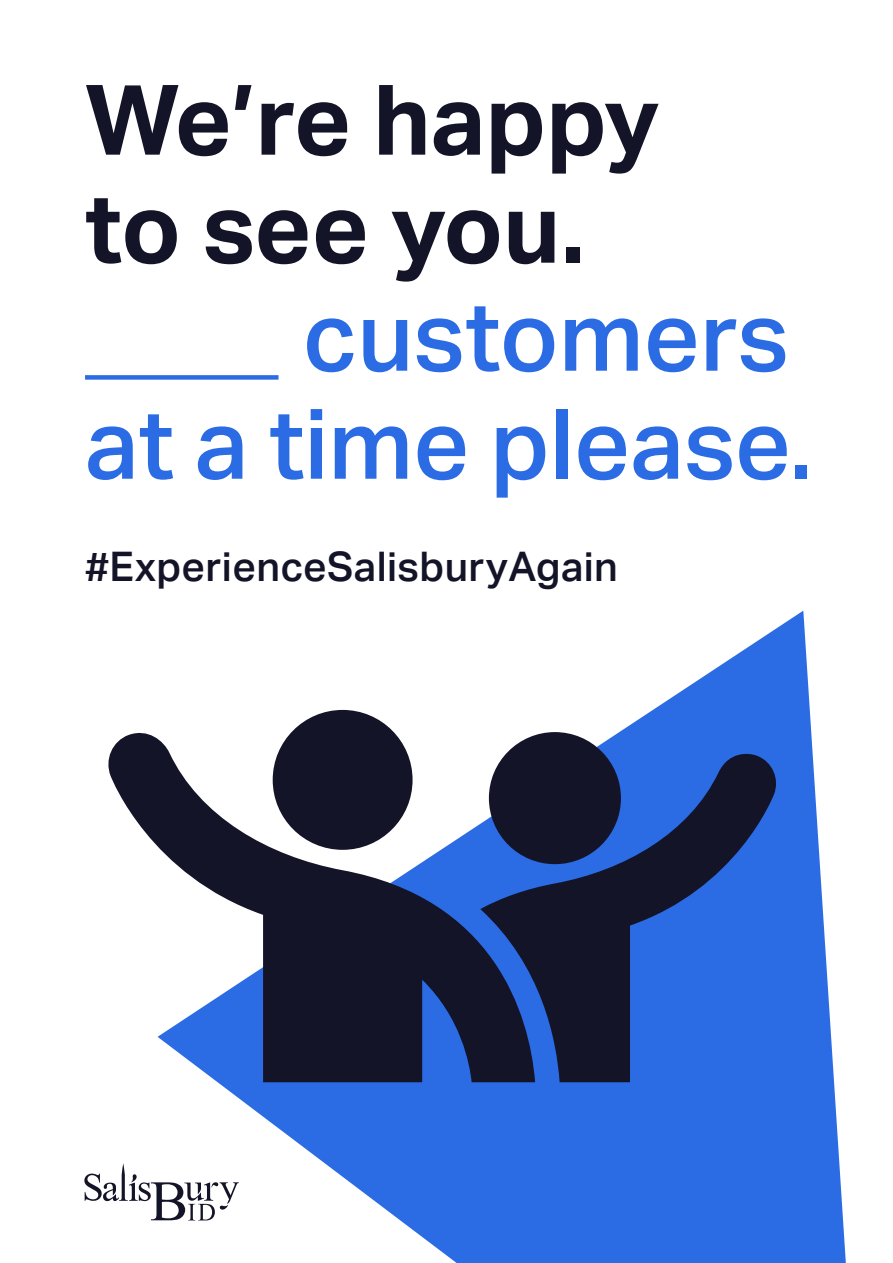
<style>
.page{position:relative;width:893px;height:1263px;background:#fff}
.page>*{position:absolute;margin:0;border:0;box-sizing:border-box;transform-origin:0 0}
.t1{font:500 97.5px "Aktiv Grotesk";color:#2b6ce5}
.t2{font:700 97.5px "Aktiv Grotesk";letter-spacing:-.01em;color:#141429}
.t3{font:500 40.8px "Aktiv Grotesk";letter-spacing:.01em;color:#141429}
</style>
<div class="page">
<svg style="left:158px;top:611px;width:688px;height:652px;fill:#2b6ce5"></svg>
<svg style="left:84px;top:1163px;width:155px;height:57px"></svg>
<div style="left:489px;top:732px;width:132px;height:132px;background:#141429;border-radius:50%"></div>
<svg style="left:535px;top:751px;width:245px;height:331px;background:#20428c"></svg>
<div style="left:273px;top:710px;width:140px;height:140px;background:#141429;border-radius:50%"></div>
<svg style="left:108px;top:728px;width:427px;height:354px;fill:#141429"></svg>
<div style="left:85px;top:375px;width:194px;height:5px;background:#2b6ce5"></div>
<p class="t2" style="left:85px;top:64px;width:576px">We’re happy</p>
<p class="t2" style="left:85px;top:172px;width:501px">to see you.</p>
<p class="t1" style="left:302px;top:280px;width:488px">customers</p>
<p class="t1" style="left:85px;top:388px;width:728px">at a time please.</p>
<p class="t3" style="left:85px;top:543px;width:534px">#ExperienceSalisburyAgain</p>
</div>
